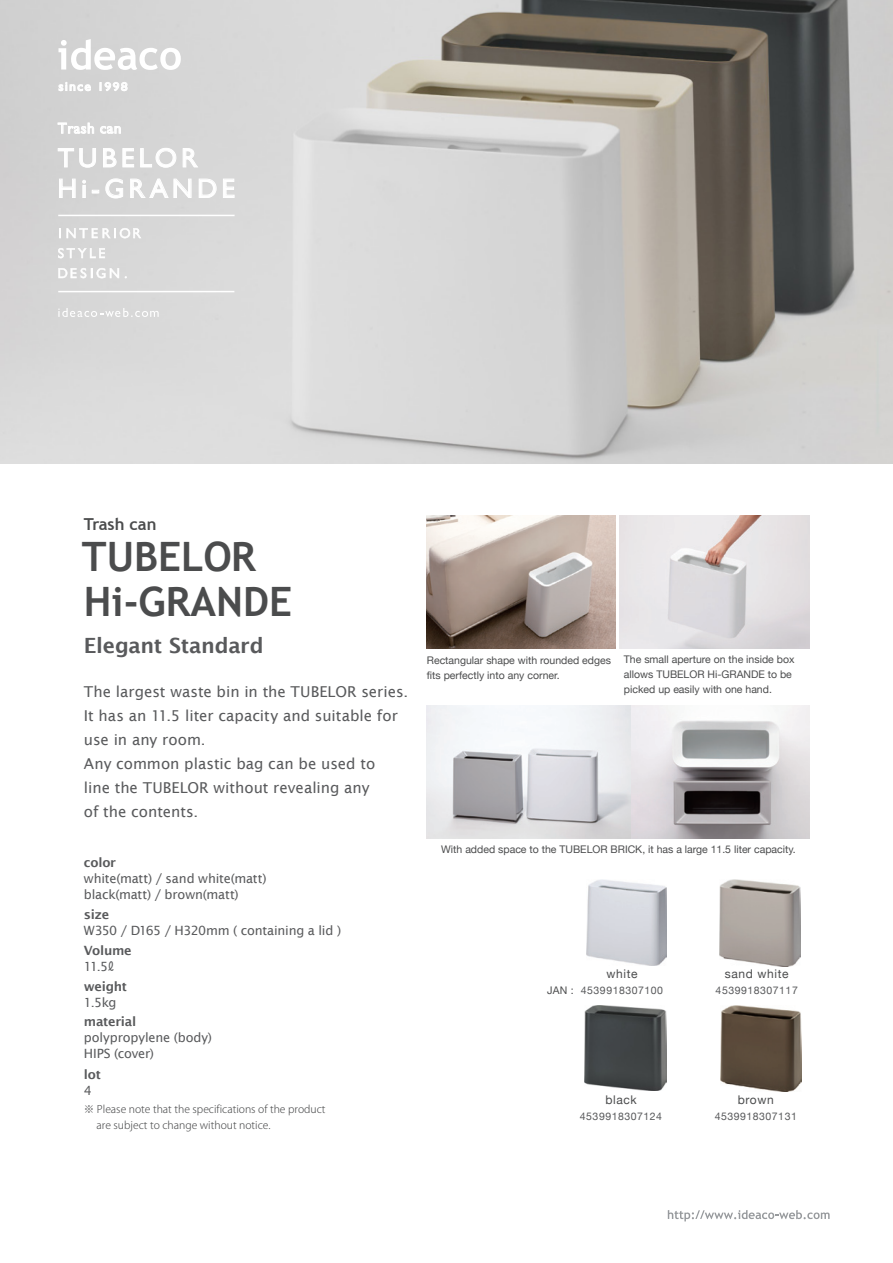
<style>
.page{position:relative;width:893px;height:1263px;background:#fff}
.page>*{position:absolute;margin:0;border:0;box-sizing:border-box;transform-origin:0 0}
.t1{font:700 40.5px/45.3px "Trebuchet MS";color:#4b4c4d}
.t2{font:27px/30.5px "Gill Sans";letter-spacing:.15em;color:#fff}
.t3{font:600 21px "Lucida Sans";letter-spacing:-.015em;color:#595a5c}
.t4{font:700 16.5px "Trebuchet MS";color:#4b4c4d}
.t5{font:15px/24px "Lucida Sans";color:#595a5c}
.t6{font:12.75px/15.9px "Lucida Sans";letter-spacing:-.015em;color:#595a5c}
.t7{font:600 12.75px/15.9px "Lucida Sans";letter-spacing:-.02em;color:#595a5c}
.t8{font:12px "Helvetica Neue";letter-spacing:.05em;color:#4b4c4d}
.t9{font:10.5px/15px "Helvetica Neue";color:#4b4c4d}
.t10{font:300 10.5px/16.5px "Koz Go Pro";color:#4b4c4d}
.t11{font:10.5px "Helvetica Neue";letter-spacing:.05em;color:#57585a}
.s1{font-weight:400}
.s2{font-family:"MS Gothic";font-weight:400}
</style>
<div class="page">
<img style="left:0;top:0;width:893px;height:463px">
<svg style="left:59px;top:82px;width:32px;height:9px"></svg>
<svg style="left:100px;top:82px;width:28px;height:9px"></svg>
<svg style="left:58px;top:39px;width:123px;height:31px"></svg>
<svg style="left:59px;top:228px;width:82px;height:10px"></svg>
<svg style="left:58px;top:248px;width:47px;height:10px"></svg>
<svg style="left:58px;top:268px;width:61px;height:10px"></svg>
<svg style="left:58px;top:308px;width:101px;height:9px"></svg>
<hr style="left:58px;top:291px;width:176px;height:1px;background:#fff">
<svg style="left:58px;top:148px;width:38px;height:20px"></svg>
<svg style="left:103px;top:148px;width:14px;height:19px"></svg>
<svg style="left:123px;top:148px;width:11px;height:19px"></svg>
<svg style="left:140px;top:148px;width:36px;height:20px"></svg>
<svg style="left:183px;top:148px;width:15px;height:19px"></svg>
<svg style="left:59px;top:179px;width:17px;height:19px"></svg>
<svg style="left:82px;top:180px;width:4px;height:18px"></svg>
<svg style="left:92px;top:190px;width:7px;height:3px"></svg>
<svg style="left:105px;top:178px;width:18px;height:20px"></svg>
<svg style="left:130px;top:179px;width:62px;height:19px"></svg>
<svg style="left:199px;top:179px;width:18px;height:19px"></svg>
<svg style="left:223px;top:179px;width:12px;height:19px"></svg>
<hr style="left:58px;top:215px;width:177px;height:1px;background:#fff">
<svg style="left:58px;top:123px;width:36px;height:11px"></svg>
<svg style="left:100px;top:126px;width:21px;height:8px"></svg>
<svg style="left:668px;top:1210px;width:162px;height:11px"></svg>
<img style="left:426px;top:516px;width:189px;height:133px">
<img style="left:620px;top:516px;width:189px;height:133px">
<img style="left:631px;top:705px;width:178px;height:133px">
<img style="left:426px;top:705px;width:205px;height:133px">
<img style="left:586px;top:879px;width:81px;height:86px">
<img style="left:585px;top:1006px;width:81px;height:84px">
<img style="left:721px;top:1005px;width:81px;height:86px">
<img style="left:720px;top:879px;width:81px;height:88px">
<h2 class="t2" style="left:58px;top:143px;width:179px">TUBELOR<br>Hi-GRANDE</h2>
<h3 class="t4" style="left:84px;top:514px;width:74px">Trash can</h3>
<h1 class="t1" style="left:82px;top:534px;width:212px">TUBELOR<br>Hi-GRANDE</h1>
<h3 class="t3" style="left:84px;top:634px;width:181px">Elegant Standard</h3>
<h3 class="t5" style="left:84px;top:679px;width:326px">The largest waste bin in the TUBELOR series.<br>It has an 11.5 liter capacity and suitable for use in any room.<br>Any common plastic bag can be used to<br>line the TUBELOR without revealing any<br>of the contents.</h3>
<p class="t7" style="left:84px;top:855px;width:34px">color</p>
<p class="t6" style="left:84px;top:871px;width:184px">white(matt) / sand white(matt) black(matt) / brown(matt)</p>
<p class="t7" style="left:84px;top:906px;width:27px">size</p>
<p class="t6" style="left:84px;top:922px;width:259px">W350 / D165 / H320mm ( containing a lid )</p>
<p class="t7" style="left:84px;top:942px;width:49px">Volume<br><span class="s1">11.5</span><span class="s2">ℓ</span></p>
<p class="t7" style="left:84px;top:978px;width:45px">weight</p>
<p class="t6" style="left:84px;top:994px;width:34px">1.5kg</p>
<p class="t7" style="left:84px;top:1014px;width:54px">material</p>
<p class="t6" style="left:84px;top:1030px;width:130px">polypropylene (body)<br>HIPS (cover)</p>
<p class="t7" style="left:84px;top:1066px;width:19px">lot</p>
<p class="t6" style="left:84px;top:1082px;width:10px">4</p>
<p class="t10" style="left:97px;top:1100px;width:230px;text-indent:-13px">※ Please note that the specifications of the product are subject to change without notice.</p>
<p class="t9" style="left:427px;top:652px;width:186px">Rectangular shape with rounded edges fits perfectly into any corner.</p>
<p class="t9" style="left:624px;top:651px;width:172px">The small aperture on the inside box allows TUBELOR Hi-GRANDE to be picked up easily with one hand.</p>
<p class="t9" style="left:441px;top:841px;width:356px">With added space to the TUBELOR BRICK, it has a large 11.5 liter capacity.</p>
<p class="t8" style="left:606px;top:963px;width:33px">white</p>
<p class="t8" style="left:725px;top:963px;width:65px">sand white</p>
<p class="t9" style="left:547px;top:982px;width:28px">JAN :</p>
<p class="t11" style="left:581px;top:981px;width:84px">4539918307100</p>
<p class="t11" style="left:716px;top:981px;width:84px">4539918307117</p>
<p class="t8" style="left:605px;top:1089px;width:33px">black</p>
<p class="t8" style="left:738px;top:1089px;width:37px">brown</p>
<p class="t11" style="left:580px;top:1107px;width:84px">4539918307124</p>
<p class="t11" style="left:715px;top:1107px;width:84px">4539918307131</p>
</div>
